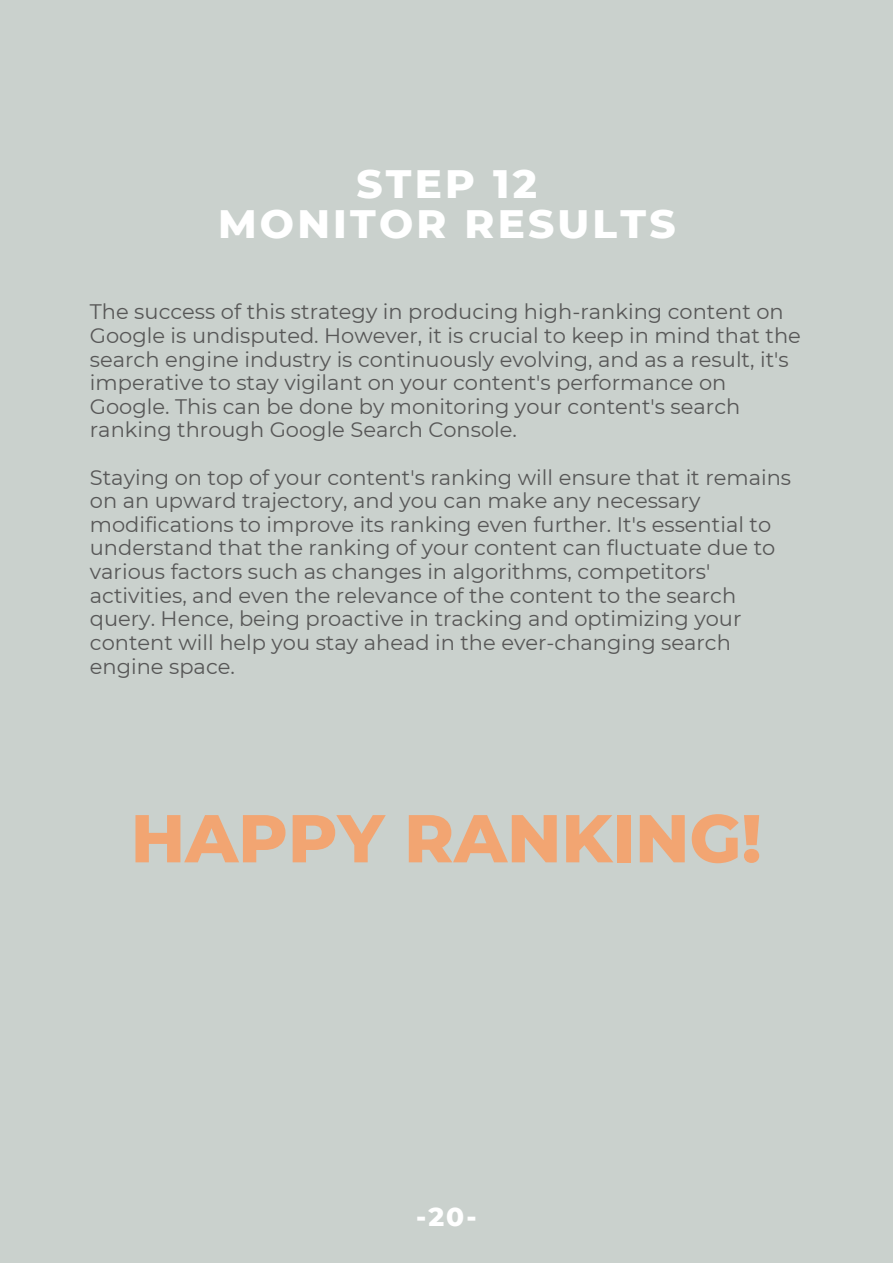
<style>
.page{position:relative;width:893px;height:1264px;background:#fff}
.page>*{position:absolute;margin:0;border:0;box-sizing:border-box;transform-origin:0 0}
.t1{font:800 67.5px "Montserrat";color:#f2a572}
.t2{font:800 40.5px "Montserrat";letter-spacing:.08em;color:#fff}
.t3{font:800 26.4px "Montserrat";color:#fff}
.t4{font:21px/23.5px "Montserrat";color:#575757}
</style>
<div class="page">
<div style="left:0;top:0;width:892px;height:1262px;background:#cad1cd"></div>
<p class="t2" style="left:356px;top:159px;width:182px">STEP 12</p>
<p class="t2" style="left:218px;top:199px;width:459px">MONITOR RESULTS</p>
<p class="t4" style="left:90px;top:300px;width:712px">The success of this strategy in producing high-ranking content on Google is undisputed. However, it is crucial to keep in mind that the search engine industry is continuously evolving, and as a result, it's imperative to stay vigilant on your content's performance on Google. This can be done by monitoring your content's search ranking through Google Search Console.</p>
<p class="t4" style="left:90px;top:465px;width:702px">Staying on top of your content's ranking will ensure that it remains on an upward trajectory, and you can make any necessary modifications to improve its ranking even further. It's essential to understand that the ranking of your content can fluctuate due to various factors such as changes in algorithms, competitors' activities, and even the relevance of the content to the search query. Hence, being proactive in tracking and optimizing your content will help you stay ahead in the ever-changing search engine space.</p>
<p class="t1" style="left:131px;top:797px;width:632px">HAPPY RANKING!</p>
<p class="t3" style="left:416px;top:1200px;width:62px">-20-</p>
</div>
